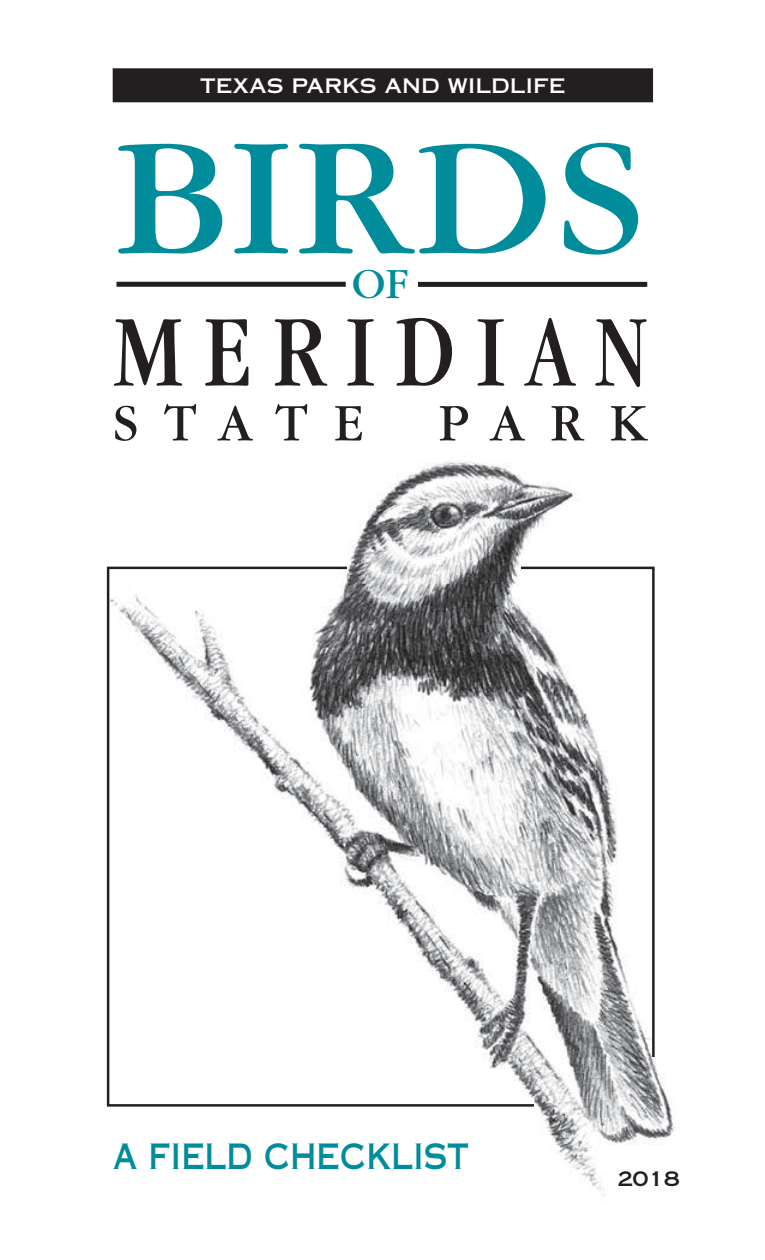
<style>
.page{position:relative;width:765px;height:1260px;background:#fff}
.page>*{position:absolute;margin:0;border:0;box-sizing:border-box;transform-origin:0 0}
.t1{font:175px "Garamond";letter-spacing:.02em;color:#008c9b;scale:1.1 1}
.t2{font:condensed 105px "Garamond";letter-spacing:.205em;color:#231f20}
.t3{font:55px "Garamond";letter-spacing:.47em;color:#231f20}
.t4{font:45px "Garamond";color:#008c9b}
.t5{font:35px "Copperplate Thirty One AB";color:#008c9b;scale:.8 1}
.t6{font:20px "Copperplate Thirty One AB";color:#fff}
.t7{font:20px "Copperplate Thirty One AB";color:#231f20}
</style>
<div class="page">
<img style="left:106px;top:461px;width:569px;height:734px">
<div style="left:116px;top:282px;width:230px;height:5px;background:#231f20"></div>
<div style="left:418px;top:282px;width:229px;height:5px;background:#231f20"></div>
<div style="left:113px;top:69px;width:540px;height:33px;background:#231f20"></div>
<div style="left:113px;top:68px;width:540px;height:34px;border:1px solid #231f20"></div>
<img style="left:347px;top:553px;width:173px;height:31px">
<img style="left:534px;top:1058px;width:133px;height:60px">
<p class="t6" style="left:200px;top:74px;width:367px">TEXAS PARKS AND WILDLIFE</p>
<p class="t1" style="left:116px;top:107px;width:483px">BIRDS</p>
<p class="t4" style="left:352px;top:260px;width:58px">OF</p>
<p class="t2" style="left:113px;top:294px;width:536px">MERIDIAN</p>
<p class="t3" style="left:113px;top:394px;width:251px">STATE</p>
<p class="t3" style="left:439px;top:394px;width:210px">PARK</p>
<p class="t5" style="left:113px;top:1136px;width:447px">A FIELD CHECKLIST</p>
<p class="t7" style="left:617px;top:1167px;width:64px">2018</p>
</div>
